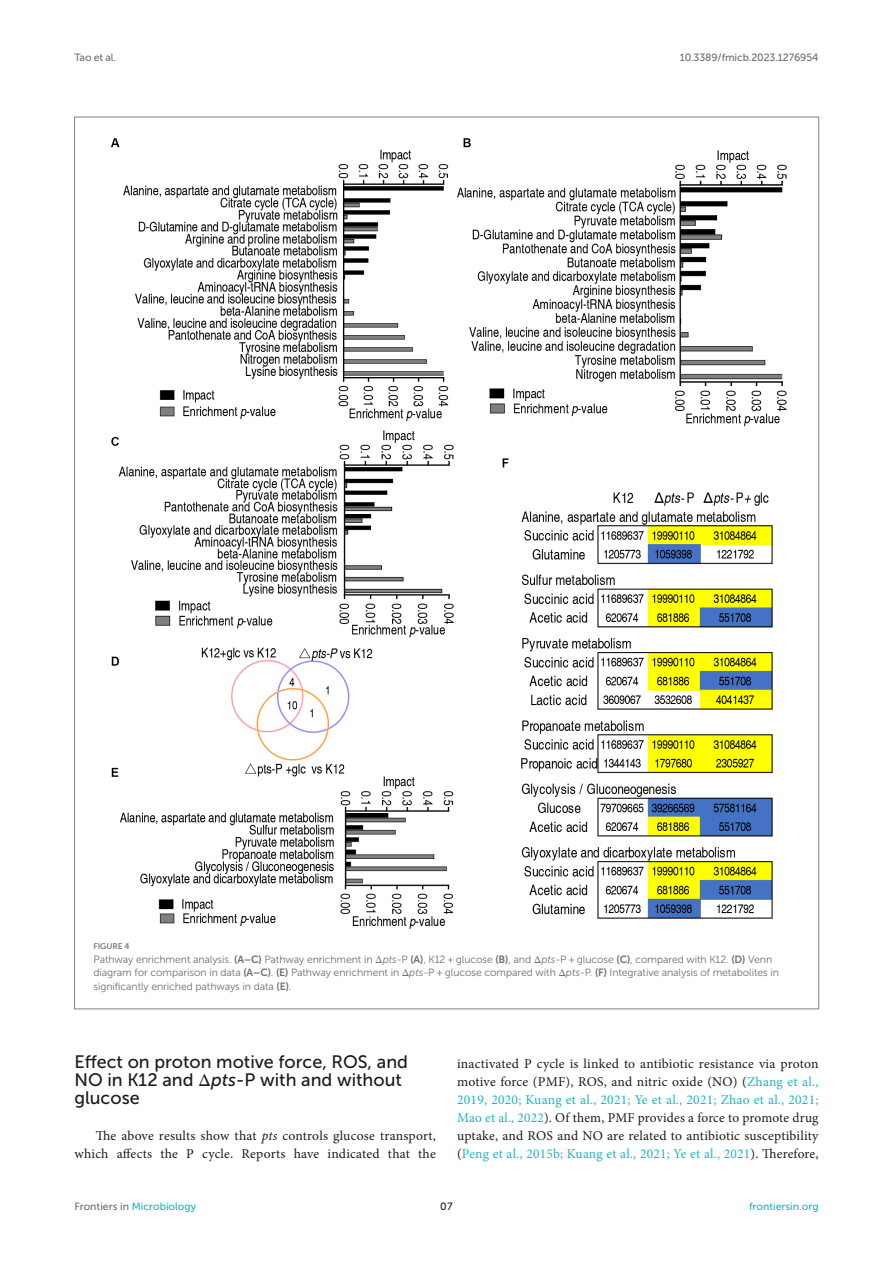
<style>
.page{position:relative;width:893px;height:1263px;background:#fff}
.page>*{position:absolute;margin:0;border:0;box-sizing:border-box;transform-origin:0 0}
.HEAD_2{font:18px/18px "Museo Sans 500";color:#1b1c1b}
.TEXT_FLUSH{font:13.5px/18px "Minion Pro";letter-spacing:.015em;color:#1b1c1b;text-align:right}
.FIG_LEG{font:10.5px/13.5px "Museo Sans 300";letter-spacing:-.01em;color:#706f70}
.t1{font:10.5px "Museo Sans 500";color:#1db5c3}
.t2{font:10.5px "Museo Sans 500";letter-spacing:-.015em;color:#706f70}
.t3{font:10.5px "Museo Sans 500";color:#1b1c1b}
.FIG_HD{font:8.25px "Museo Sans 700";letter-spacing:-.01em;color:#7e7f7f}
.s1{font-family:"Museo Sans 700"}
.s2{font-family:"STIX General"}
.s3{font-style:italic}
.s4{color:#1db5c3}
.s5{color:#706f70}
</style>
<div class="page">
<img style="left:111px;top:138px;width:676px;height:791px">
<p class="t2" style="left:74px;top:51px;width:43px">Tao et al.</p>
<p class="t2" style="left:680px;top:51px;width:140px">10.3389/fmicb.2023.1276954</p>
<p class="FIG_HD" style="left:94px;top:942px;width:37px">FIGURE 4</p>
<p class="FIG_LEG" style="left:94px;top:953px;width:687px">Pathway enrichment analysis. <span class="s1">(A–C)</span> Pathway enrichment in <span class="s2">Δ</span><span class="s3">pts</span>-P <span class="s1">(A)</span>, K12 + glucose <span class="s1">(B)</span>, and <span class="s2">Δ</span><span class="s3">pts</span>-P + glucose <span class="s1">(C)</span>, compared with K12. <span class="s1">(D)</span> Venn diagram for comparison in data <span class="s1">(A–C)</span>. <span class="s1">(E)</span> Pathway enrichment in <span class="s2">Δ</span><span class="s3">pts</span>-P + glucose compared with <span class="s2">Δ</span><span class="s3">pts</span>-P. <span class="s1">(F)</span> Integrative analysis of metabolites in significantly enriched pathways in data <span class="s1">(E)</span>.</p>
<p class="HEAD_2" style="left:74px;top:1053px;width:335px">Effect on proton motive force, ROS, and<br>NO in K12 and <span class="s2">Δ</span><span class="s3">pts-</span>P with and without glucose</p>
<p class="TEXT_FLUSH" style="left:74px;top:1127px;width:363px">The above results show that <span class="s3">pts</span> controls glucose transport, which affects the P cycle. Reports have indicated that the</p>
<p class="TEXT_FLUSH" style="left:457px;top:1055px;width:363px;text-align:justify">inactivated P cycle is linked to antibiotic resistance via proton motive force (PMF), ROS, and nitric oxide (NO) (<span class="s4">Zhang et al., 2019, 2020; Kuang et al., 2021; Ye et al., 2021; Zhao et al., 2021; Mao et al., 2022</span>). Of them, PMF provides a force to promote drug uptake, and ROS and NO are related to antibiotic susceptibility (<span class="s4">Peng et al., 2015b; Kuang et al., 2021; Ye et al., 2021</span>). Therefore,</p>
<p class="t1" style="left:74px;top:1200px;width:123px"><span class="s5">Frontiers in</span> Microbiology</p>
<p class="t3" style="left:440px;top:1200px;width:14px">07</p>
<p class="t1" style="left:749px;top:1200px;width:71px">frontiersin.org</p>
</div>
